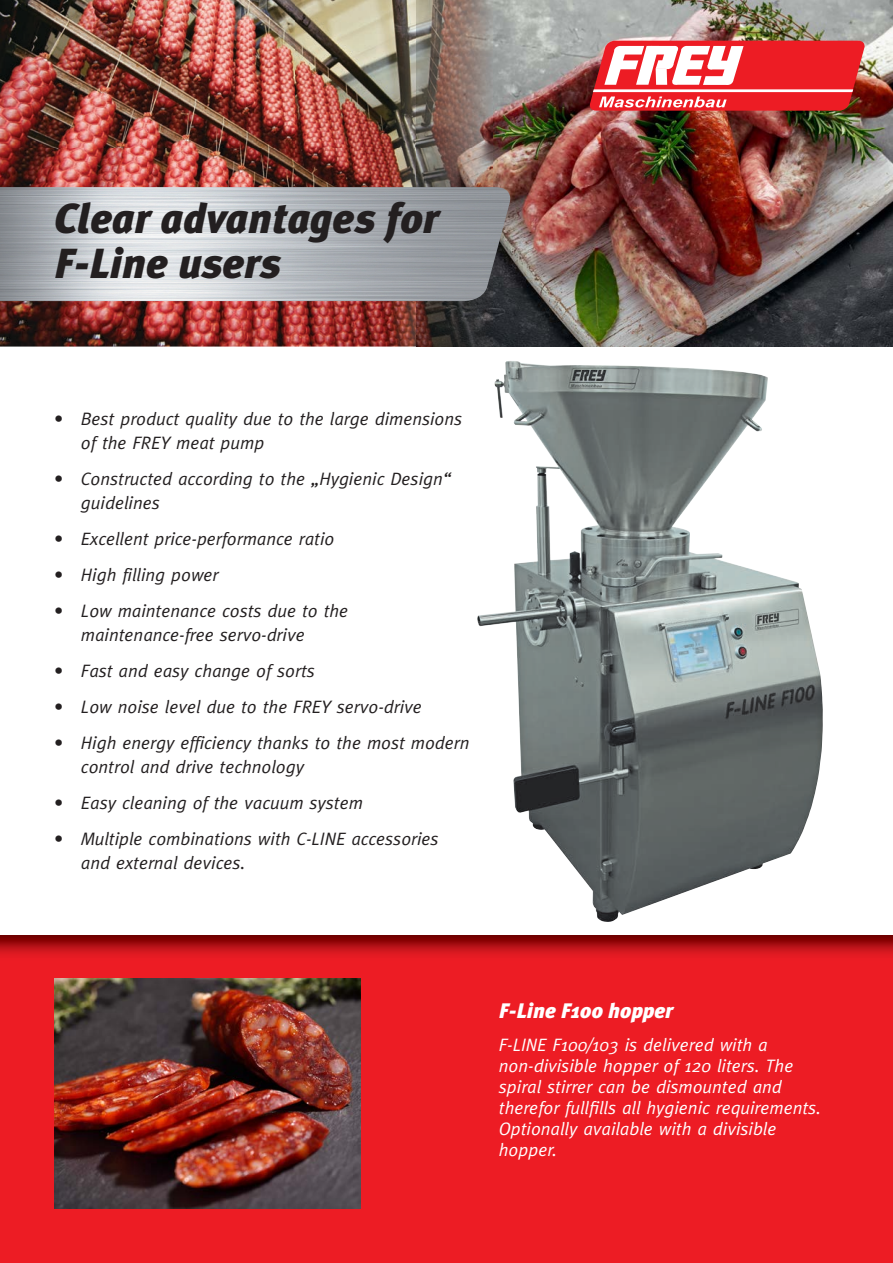
<style>
.page{position:relative;width:893px;height:1263px;background:#fff}
.page>*{position:absolute;margin:0;border:0;box-sizing:border-box;transform-origin:0 0}
.t1{font:italic 900 42px/45px "Meta Plus";color:#231f20}
.t2{font:italic 900 21px "Meta Plus";color:#fff}
.t3{font:italic 18px/24px "Meta";color:#231f20}
.t4{font:italic 18px/21px "Meta";color:#fff}
</style>
<div class="page">
<img style="left:0;top:0;width:893px;height:347px">
<img style="left:417px;top:301px;width:75px;height:45px">
<img style="left:0;top:935px;width:893px;height:328px">
<img style="left:477px;top:361px;width:346px;height:561px">
<img style="left:55px;top:979px;width:306px;height:229px">
<svg style="left:589px;top:41px;width:276px;height:70px"></svg>
<img style="left:0;top:187px;width:514px;height:114px">
<h1 class="t1" style="left:54px;top:196px;width:386px">Clear advantages for<br>F-Line users</h1>
<p class="t3" style="left:81px;top:407px;width:383px;text-indent:-27px">• Best product quality due to the large dimensions of the FREY meat pump</p>
<p class="t3" style="left:81px;top:467px;width:372px;text-indent:-27px">• Constructed according to the „Hygienic Design“ guidelines</p>
<p class="t3" style="left:54px;top:527px;width:282px">• Excellent price-performance ratio</p>
<p class="t3" style="left:54px;top:563px;width:166px">• High filling power</p>
<p class="t3" style="left:81px;top:599px;width:269px;text-indent:-27px">• Low maintenance costs due to the maintenance-free servo-drive</p>
<p class="t3" style="left:54px;top:659px;width:262px">• Fast and easy change of sorts</p>
<p class="t3" style="left:54px;top:695px;width:369px">• Low noise level due to the FREY servo-drive</p>
<p class="t3" style="left:81px;top:731px;width:390px;text-indent:-27px">• High energy efficiency thanks to the most modern control and drive technology</p>
<p class="t3" style="left:54px;top:791px;width:310px">• Easy cleaning of the vacuum system</p>
<p class="t3" style="left:81px;top:827px;width:359px;text-indent:-27px">• Multiple combinations with C-LINE accessories and external devices.</p>
<p class="t2" style="left:499px;top:999px;width:176px">F-Line F100 hopper</p>
<p class="t4" style="left:499px;top:1034px;width:324px">F-LINE F100/103 is delivered with a non-divisible hopper of 120 liters. The spiral stirrer can be dismounted and therefor fullfills all hygienic requirements.<br>Optionally available with a divisible hopper.</p>
</div>
